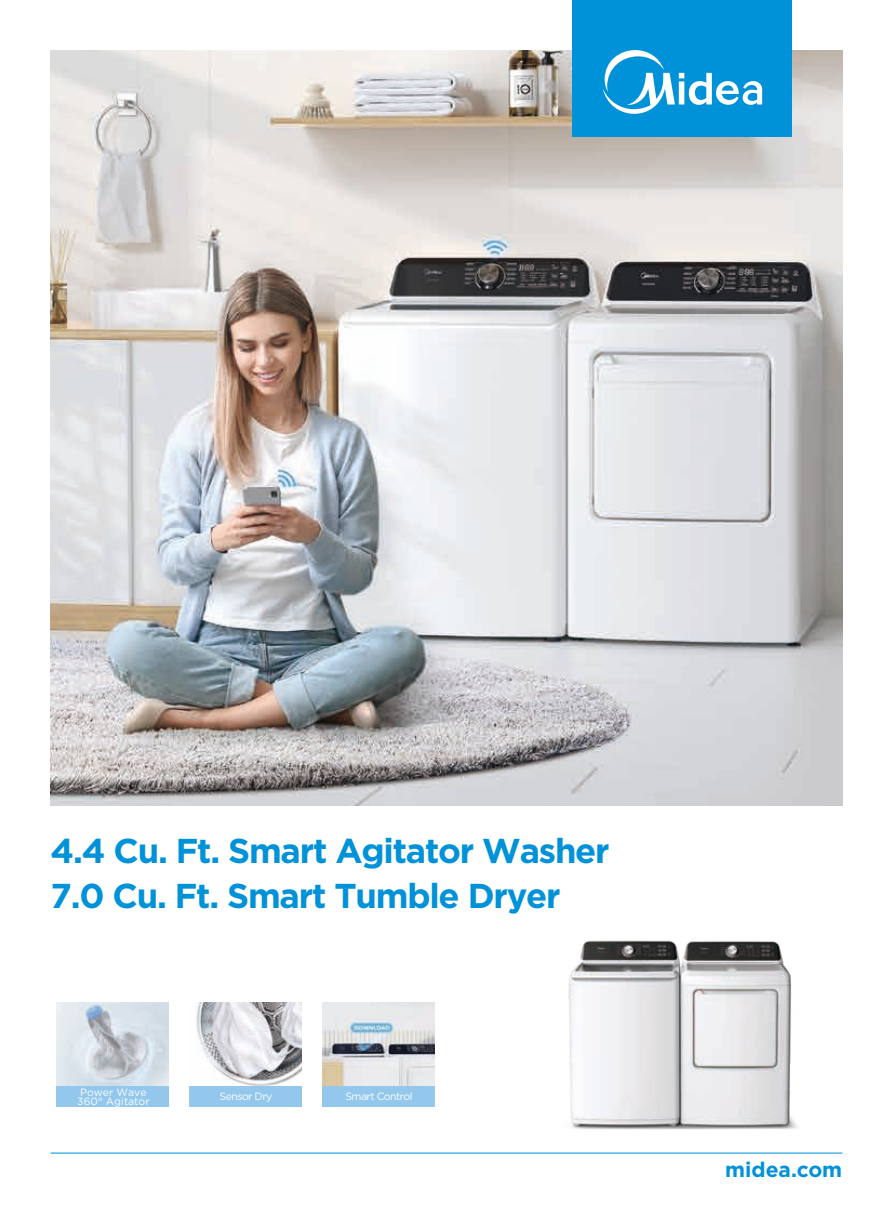
<style>
.page{position:relative;width:893px;height:1212px;background:#fff}
.page>*{position:absolute;margin:0;border:0;box-sizing:border-box;transform-origin:0 0}
.t1{font:700 34.5px/45px "Gotham";letter-spacing:-.035em;color:#0092d8}
.t2{font:700 21px "Gotham";color:#0092d8}
.t3{font:10.5px/9px "Gotham";color:#fff}
.t4{font:10.5px "Gotham";letter-spacing:-.05em;color:#fff}
</style>
<div class="page">
<img style="left:51px;top:50px;width:791px;height:756px">
<div style="left:573px;top:0;width:219px;height:137px;background:#0092d8"></div>
<svg style="left:603px;top:50px;width:159px;height:64px"></svg>
<hr style="left:51px;top:1152px;width:791px;height:1px;background:#0092d8">
<img style="left:196px;top:1002px;width:106px;height:84px">
<img style="left:323px;top:1002px;width:112px;height:84px">
<img style="left:57px;top:1002px;width:112px;height:84px">
<div style="left:57px;top:1086px;width:112px;height:21px;background:#93c7ec"></div>
<div style="left:190px;top:1086px;width:112px;height:21px;background:#93c7ec"></div>
<div style="left:323px;top:1086px;width:112px;height:21px;background:#93c7ec"></div>
<img style="left:568px;top:940px;width:230px;height:190px">
<p class="t1" style="left:51px;top:828px;width:561px">4.4 Cu. Ft. Smart Agitator Washer<br>7.0 Cu. Ft. Smart Tumble Dryer</p>
<p class="t3" style="left:77px;top:1087px;width:74px">Power Wave<br>360° Agitator</p>
<p class="t4" style="left:219px;top:1090px;width:54px">Sensor Dry</p>
<p class="t4" style="left:345px;top:1090px;width:69px">Smart Control</p>
<p class="t2" style="left:725px;top:1156px;width:118px">midea.com</p>
</div>
